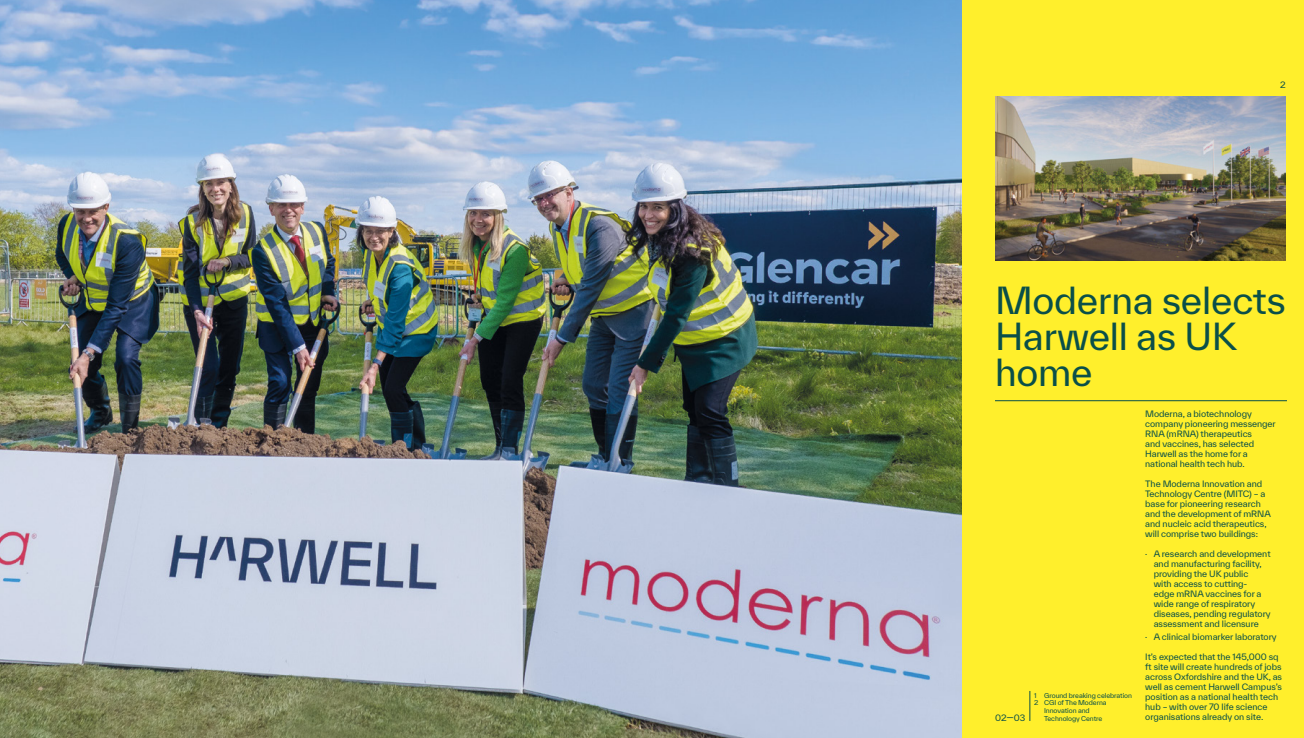
<style>
.page{position:relative;width:1304px;height:738px;background:#fff}
.page>*{position:absolute;margin:0;border:0;box-sizing:border-box;transform-origin:0 0}
.t1{font:36px/36px "TWK Everett";letter-spacing:-.005em;color:#0a4f49}
.t2{font:8.5px/10px "TWK Everett";letter-spacing:-.005em;color:#0a4f49}
.t3{font:6.5px "TWK Everett";letter-spacing:-.01em;color:#0a4f49}
</style>
<div class="page">
<div style="left:962px;top:0;width:342px;height:737px;background:#ffef2c"></div>
<img style="left:0;top:0;width:962px;height:737px">
<hr style="left:995px;top:400px;width:292px;height:1px;background:#0a4f49">
<img style="left:995px;top:97px;width:291px;height:163px">
<hr style="left:1030px;top:690px;width:1px;height:30px;background:#0a4f49">
<p class="t2" style="left:1280px;top:80px;width:7px">2</p>
<h1 class="t1" style="left:995px;top:282px;width:292px">Moderna selects<br>Harwell as UK home</h1>
<p class="t2" style="left:1145px;top:408px;width:132px">Moderna, a biotechnology company pioneering messenger<br>RNA (mRNA) therapeutics<br>and vaccines, has selected<br>Harwell as the home for a national health tech hub.</p>
<p class="t2" style="left:1145px;top:478px;width:127px">The Moderna Innovation and<br>Technology Centre (MITC) – a base for pioneering research and the development of mRNA and nucleic acid therapeutics, will comprise two buildings:</p>
<p class="t2" style="left:1154px;top:548px;width:118px;text-indent:-8px">· A research and development and manufacturing facility, providing the UK public<br>with access to cutting-<br>edge mRNA vaccines for a wide range of respiratory diseases, pending regulatory assessment and licensure</p>
<p class="t2" style="left:1145px;top:631px;width:133px">· A clinical biomarker laboratory</p>
<p class="t2" style="left:1145px;top:651px;width:138px">It’s expected that the 145,000 sq ft site will create hundreds of jobs across Oxfordshire and the UK, as well as cement Harwell Campus’s position as a national health tech hub – with over 70 life science organisations already on site.</p>
<p class="t3" style="left:1034px;top:690px;width:99px">1 Ground breaking celebration</p>
<p class="t3" style="left:1034px;top:697px;width:74px">2 CGI of The Moderna</p>
<p class="t3" style="left:1044px;top:705px;width:47px">Innovation and</p>
<p class="t3" style="left:1044px;top:713px;width:60px">Technology Centre</p>
<p class="t2" style="left:995px;top:712px;width:31px">02—03</p>
</div>
